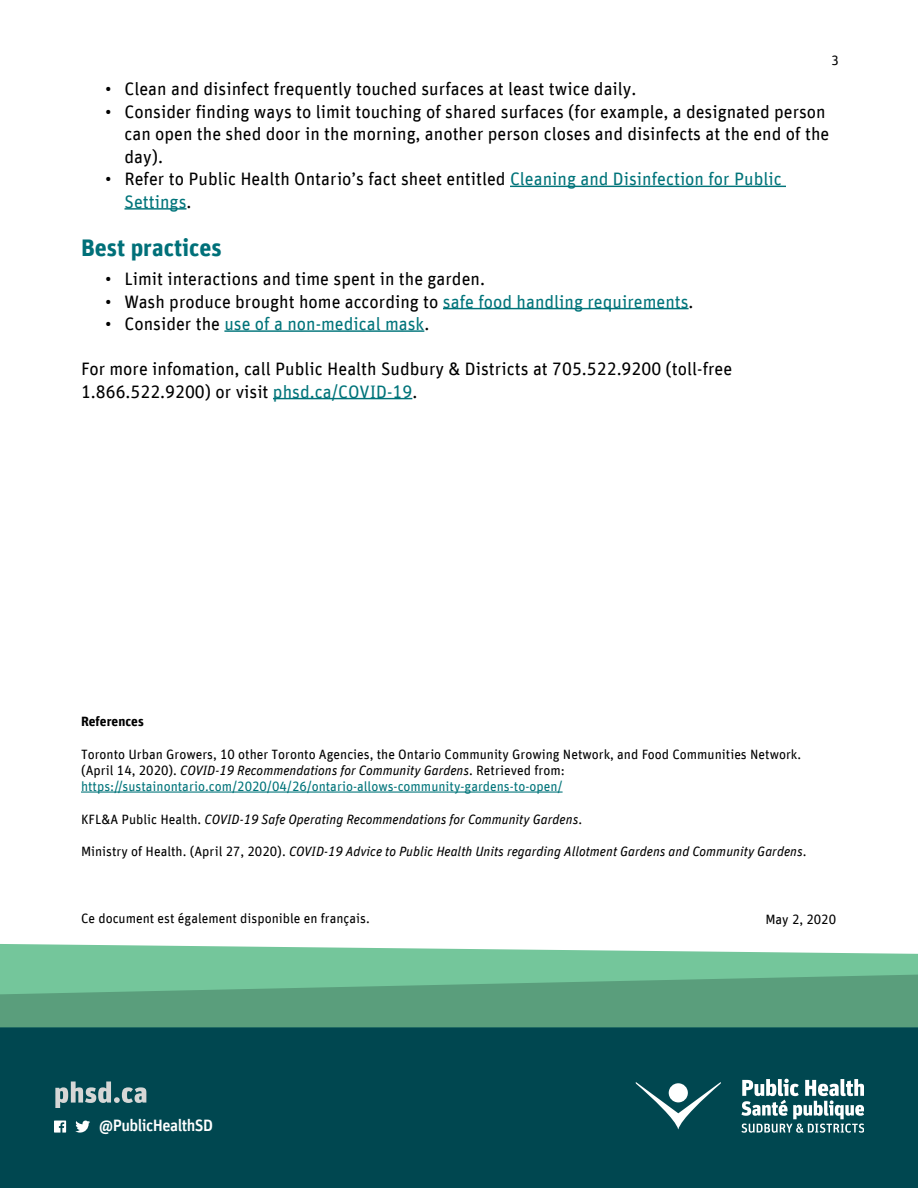
<style>
.page{position:relative;width:918px;height:1188px;background:#fff}
.page>*{position:absolute;margin:0;border:0;box-sizing:border-box;transform-origin:0 0}
.H2_title_left{font:700 24px "Unit Pro";color:#007079}
.P_body_text_left{font:18px/22.5px "Unit Pro";color:#000}
.t1{font:18px "Unit Pro";color:#00747a}
.t2{font:500 16.5px "Unit Pro";letter-spacing:-.03em;color:#fff}
.P_references{font:13.5px/16.2px "Unit Pro";color:#000}
.P_references-2{font:italic 13.5px "Unit Pro";color:#000}
.P_references-3{font:700 13.5px "Unit Pro";color:#000}
.s1{color:#00747a}
.s2{color:#000}
.s3{font-style:italic}
.s4{font-style:normal}
</style>
<div class="page">
<div style="left:0;top:1026px;width:918px;height:162px;background:#004750"></div>
<svg style="left:55px;top:1082px;width:91px;height:26px"></svg>
<svg style="left:54px;top:1121px;width:12px;height:12px"></svg>
<svg style="left:75px;top:1121px;width:15px;height:12px"></svg>
<svg style="left:636px;top:1082px;width:85px;height:47px"></svg>
<div style="left:669px;top:1083px;width:19px;height:19px;background:#fff;border-radius:50%"></div>
<svg style="left:741px;top:1079px;width:123px;height:54px"></svg>
<hr style="left:510px;top:186px;width:276px;height:1px;background:#00747a">
<hr style="left:124px;top:208px;width:63px;height:2px;background:#00747a">
<hr style="left:443px;top:308px;width:246px;height:1px;background:#00747a">
<hr style="left:224px;top:330px;width:200px;height:2px;background:#00747a">
<hr style="left:273px;top:398px;width:139px;height:1px;background:#00747a">
<hr style="left:81px;top:792px;width:482px;height:1px;background:#00747a">
<svg style="left:0;top:944px;width:918px;height:31px;background:#89ceaa"></svg>
<svg style="left:0;top:975px;width:918px;height:52px;background:#5ea581"></svg>
<p class="P_references" style="left:831px;top:52px;width:9px">3</p>
<p class="P_body_text_left" style="left:105px;top:77px;width:533px">• Clean and disinfect frequently touched surfaces at least twice daily.</p>
<p class="P_body_text_left" style="left:124px;top:99px;width:706px;text-indent:-20px">• Consider finding ways to limit touching of shared surfaces (for example, a designated person can open the shed door in the morning, another person closes and disinfects at the end of the day).</p>
<p class="P_body_text_left" style="left:124px;top:167px;width:659px;text-indent:-20px">• Refer to Public Health Ontario’s fact sheet entitled <span class="s1">Cleaning and Disinfection for Public<br>Settings</span>.</p>
<h2 class="H2_title_left" style="left:81px;top:230px;width:142px">Best practices</h2>
<p class="P_body_text_left" style="left:105px;top:267px;width:382px">• Limit interactions and time spent in the garden.</p>
<p class="P_body_text_left" style="left:105px;top:289px;width:590px">• Wash produce brought home according to <span class="s1">safe food handling requirements</span>.</p>
<p class="t1" style="left:105px;top:311px;width:326px"><span class="s2">• Consider the</span> use of a non-medical mask<span class="s2">.</span></p>
<p class="P_body_text_left" style="left:81px;top:357px;width:653px">For more infomation, call Public Health Sudbury &amp; Districts at 705.522.9200 (toll-free<br>1.866.522.9200) or visit <span class="s1">phsd.ca/COVID-19</span>.</p>
<p class="P_references-3" style="left:81px;top:712px;width:64px">References</p>
<p class="P_references" style="left:81px;top:745px;width:722px">Toronto Urban Growers, 10 other Toronto Agencies, the Ontario Community Growing Network, and Food Communities Network. (April 14, 2020). <span class="s3">COVID-19 Recommendations for Community Gardens</span>. Retrieved from: <span class="s1">https://sustainontario.com/2020/04/26/ontario-allows-community-gardens-to-open/</span></p>
<p class="P_references-2" style="left:81px;top:809px;width:503px"><span class="s4">KFL&amp;A Public Health.</span> COVID-19 Safe Operating Recommendations for Community Gardens<span class="s4">.</span></p>
<p class="P_references-2" style="left:81px;top:842px;width:727px"><span class="s4">Ministry of Health. (April 27, 2020).</span> COVID-19 Advice to Public Health Units regarding Allotment Gardens and Community Gardens<span class="s4">.</span></p>
<p class="P_references" style="left:81px;top:910px;width:290px">Ce document est également disponible en français.</p>
<p class="P_references" style="left:765px;top:910px;width:72px">May 2, 2020</p>
<p class="t2" style="left:99px;top:1114px;width:116px">@PublicHealthSD</p>
</div>
